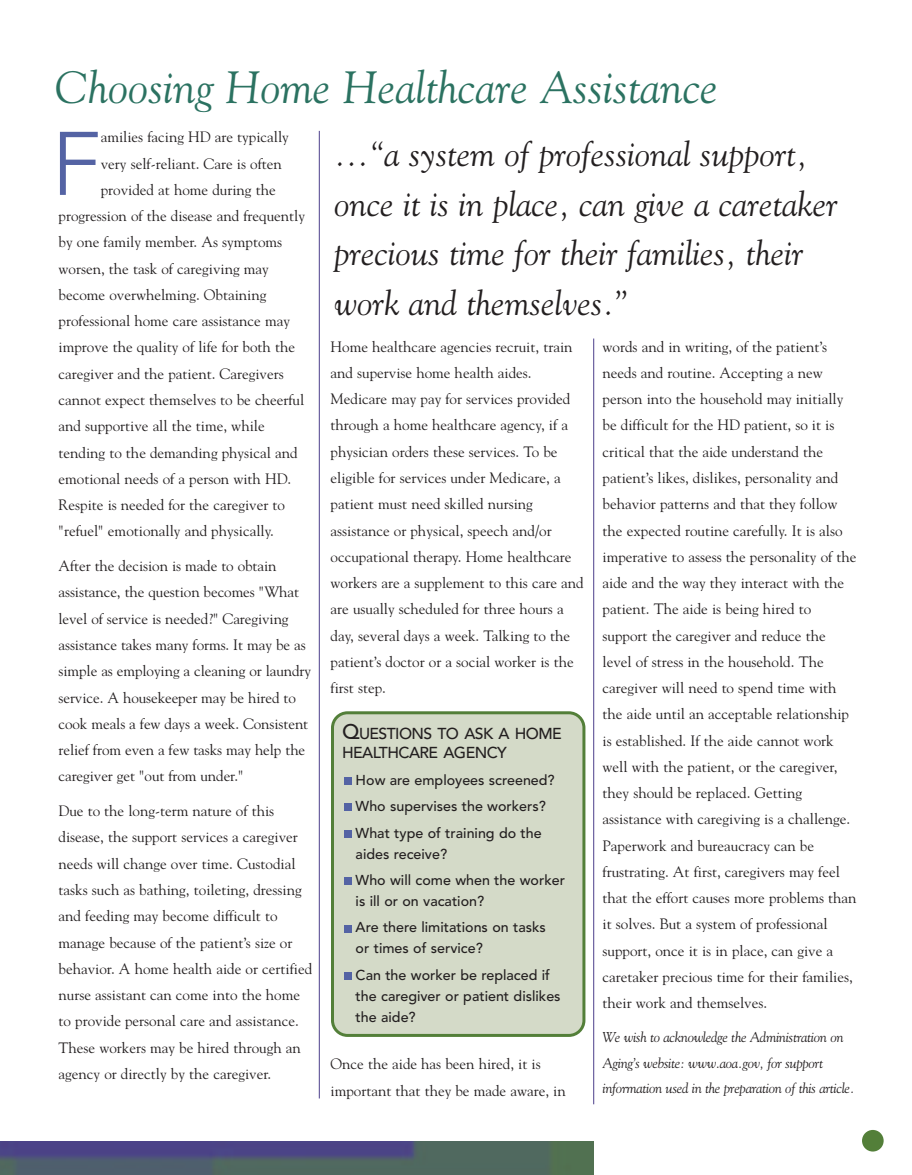
<style>
.page{position:relative;width:912px;height:1175px;background:#fff}
.page>*{position:absolute;margin:0;border:0;box-sizing:border-box;transform-origin:0 0}
.t1{font:300 89.1px "Avenir";color:#5463a4}
.t2{font:italic 45px "Goudy";color:#2b7261}
.t3{font:italic 34.5px/49.5px "Goudy";color:#231f20}
.t4{font:500 15.75px/19.5px "Avenir";letter-spacing:-.035em;color:#231f20}
.t5{font:15px/26.2px "Goudy";color:#231f20}
.t6{font:500 14.25px/26.4px "Avenir";color:#231f20}
.t7{font:italic 14.25px/25.5px "Goudy";letter-spacing:-.02em;color:#231f20}
.s1{font-size:21px}
</style>
<div class="page">
<div style="left:861px;top:1129px;width:22px;height:22px;background:#537f39;border-radius:50%"></div>
<img style="left:0;top:1141px;width:593px;height:33px">
<div style="left:331px;top:711px;width:254px;height:325px;background:#d4dac8"></div>
<div style="left:344px;top:972px;width:7px;height:7px;background:#5463a4"></div>
<div style="left:344px;top:924px;width:7px;height:8px;background:#5463a4"></div>
<div style="left:344px;top:877px;width:7px;height:8px;background:#5463a4"></div>
<div style="left:344px;top:829px;width:7px;height:8px;background:#5463a4"></div>
<div style="left:344px;top:803px;width:7px;height:8px;background:#5463a4"></div>
<div style="left:344px;top:777px;width:7px;height:7px;background:#5463a4"></div>
<hr style="left:319px;top:131px;width:1px;height:967px;background:#4c3f8b">
<hr style="left:593px;top:338px;width:1px;height:766px;background:#4c3f8b">
<h2 class="t2" style="left:56px;top:61px;width:663px">Choosing Home Healthcare Assistance</h2>
<h3 class="t3" style="left:334px;top:130px;width:505px">...“a system of professional support, once it is in place, can give a caretaker precious time for their families, their work and themselves.”</h3>
<h1 class="t1" style="left:51px;top:127px;width:51px">F</h1>
<p class="t5" style="left:101px;top:124px;width:190px">amilies facing HD are typically</p>
<p class="t5" style="left:101px;top:150px;width:182px">very self-reliant. Care is often</p>
<p class="t5" style="left:101px;top:177px;width:176px">provided at home during the</p>
<p class="t5" style="left:58px;top:203px;width:248px">progression of the disease and frequently</p>
<p class="t5" style="left:58px;top:229px;width:225px">by one family member. As symptoms</p>
<p class="t5" style="left:58px;top:255px;width:212px">worsen, the task of caregiving may</p>
<p class="t5" style="left:58px;top:282px;width:209px">become overwhelming. Obtaining</p>
<p class="t5" style="left:58px;top:308px;width:233px">professional home care assistance may</p>
<p class="t5" style="left:58px;top:334px;width:238px">improve the quality of life for both the</p>
<p class="t5" style="left:58px;top:360px;width:227px">caregiver and the patient. Caregivers</p>
<p class="t5" style="left:58px;top:387px;width:247px">cannot expect themselves to be cheerful</p>
<p class="t5" style="left:58px;top:413px;width:207px">and supportive all the time, while</p>
<p class="t5" style="left:58px;top:439px;width:240px">tending to the demanding physical and</p>
<p class="t5" style="left:58px;top:465px;width:234px">emotional needs of a person with HD.</p>
<p class="t5" style="left:58px;top:492px;width:228px">Respite is needed for the caregiver to</p>
<p class="t5" style="left:58px;top:518px;width:217px">"refuel" emotionally and physically.</p>
<p class="t5" style="left:58px;top:553px;width:254px">After the decision is made to obtain assistance, the question becomes "What level of service is needed?" Caregiving assistance takes many forms. It may be as simple as employing a cleaning or laundry service. A housekeeper may be hired to cook meals a few days a week. Consistent relief from even a few tasks may help the caregiver get "out from under."</p>
<p class="t5" style="left:58px;top:798px;width:255px">Due to the long-term nature of this disease, the support services a caregiver needs will change over time. Custodial tasks such as bathing, toileting, dressing and feeding may become difficult to manage because of the patient’s size or behavior. A home health aide or certified nurse assistant can come into the home to provide personal care and assistance.<br>These workers may be hired through an agency or directly by the caregiver.</p>
<p class="t5" style="left:330px;top:333px;width:254px">Home healthcare agencies recruit, train and supervise home health aides.<br>Medicare may pay for services provided through a home healthcare agency, if a physician orders these services. To be eligible for services under Medicare, a patient must need skilled nursing assistance or physical, speech and/or occupational therapy. Home healthcare workers are a supplement to this care and are usually scheduled for three hours a day, several days a week. Talking to the patient’s doctor or a social worker is the first step.</p>
<p class="t5" style="left:602px;top:333px;width:255px">words and in writing, of the patient’s needs and routine. Accepting a new person into the household may initially be difficult for the HD patient, so it is critical that the aide understand the patient’s likes, dislikes, personality and behavior patterns and that they follow the expected routine carefully. It is also imperative to assess the personality of the aide and the way they interact with the patient. The aide is being hired to support the caregiver and reduce the level of stress in the household. The caregiver will need to spend time with the aide until an acceptable relationship is established. If the aide cannot work well with the patient, or the caregiver, they should be replaced. Getting assistance with caregiving is a challenge.<br>Paperwork and bureaucracy can be frustrating. At first, caregivers may feel that the effort causes more problems than it solves. But a system of professional support, once it is in place, can give a caretaker precious time for their families, their work and themselves.</p>
<p class="t7" style="left:602px;top:1024px;width:253px">We wish to acknowledge the Administration on<br>Aging’s website: www.aoa.gov, for support information used in the preparation of this article.</p>
<p class="t4" style="left:342px;top:725px;width:221px"><span class="s1">Q</span>UESTIONS TO ASK A HOME<br>HEALTHCARE AGENCY</p>
<p class="t6" style="left:355px;top:767px;width:200px">How are employees screened?<br>Who supervises the workers?<br>What type of training do the</p>
<p class="t6" style="left:355px;top:841px;width:211px">aides receive?<br>Who will come when the worker</p>
<p class="t6" style="left:355px;top:889px;width:192px">is ill or on vacation?<br>Are there limitations on tasks</p>
<p class="t6" style="left:355px;top:936px;width:196px">or times of service?<br>Can the worker be replaced if</p>
<p class="t6" style="left:355px;top:986px;width:206px;line-height:21px">the caregiver or patient dislikes the aide?</p>
<p class="t5" style="left:330px;top:1051px;width:237px">Once the aide has been hired, it is important that they be made aware, in</p>
</div>
